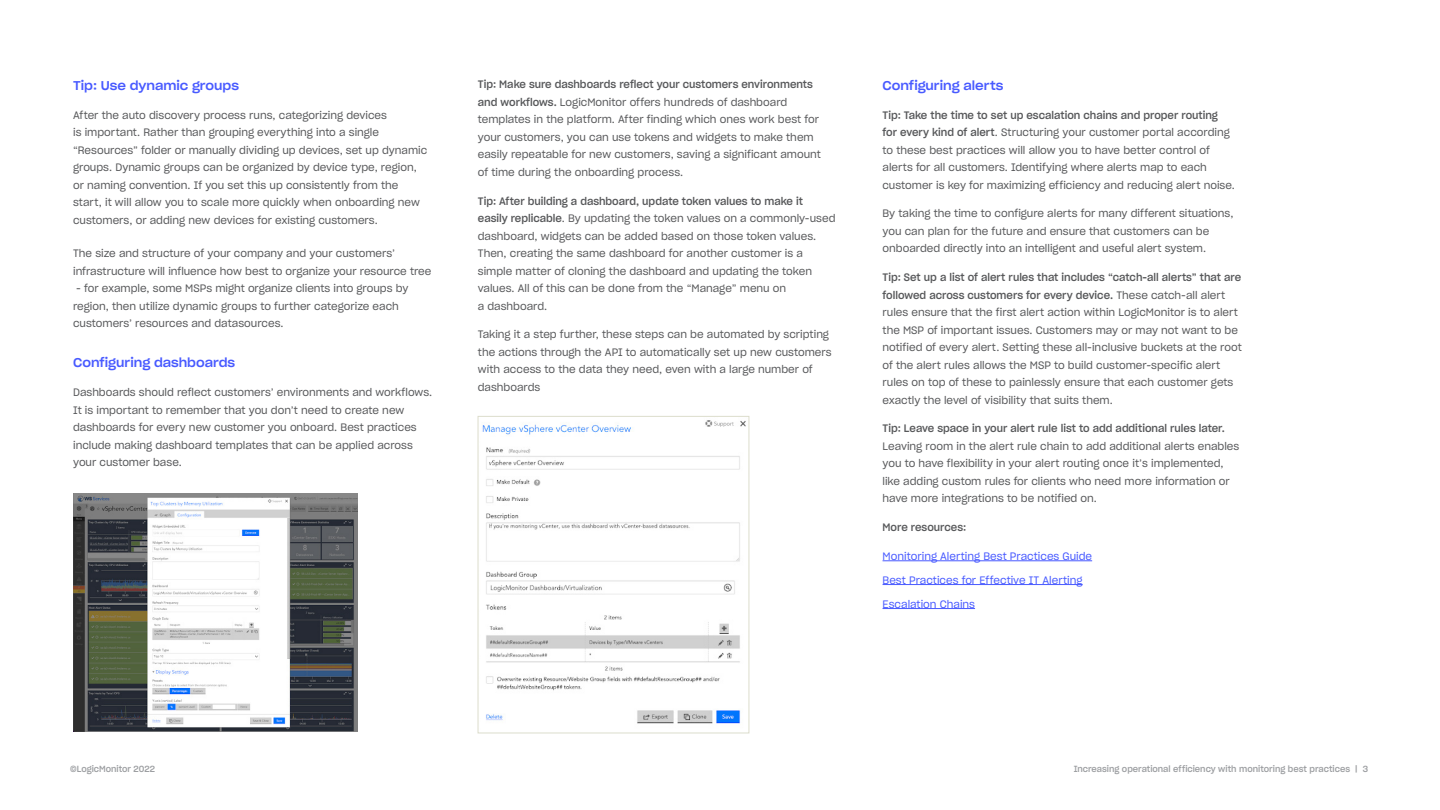
<style>
.page{position:relative;width:1440px;height:810px;background:#fff}
.page>*{position:absolute;margin:0;border:0;box-sizing:border-box;transform-origin:0 0}
.t1{font:12.5px "Sharp Grotesk Medium 21";color:#485aff}
.t2{font:10.62px/17.5px "Sharp Grotesk Book 19";color:#58595b}
.t3{font:10.62px/17.5px "Sharp Grotesk Medium 19";color:#58595b}
.t4{font:10.62px "Sharp Grotesk Book 19";color:#485aff}
.t5{font:8.75px "Sharp Grotesk Medium 19";color:#9d9fa2}
.s1{font-family:"Sharp Grotesk Medium 19"}
.s2{font-family:"Sharp Grotesk Book 19"}
</style>
<div class="page">
<img style="left:482px;top:420px;width:264px;height:304px">
<div style="left:478px;top:416px;width:271px;height:317px;border:1px solid #dcddcc"></div>
<img style="left:73px;top:493px;width:284px;height:238px">
<hr style="left:883px;top:561px;width:209px;height:1px;background:#485aff">
<hr style="left:883px;top:584px;width:200px;height:1px;background:#485aff">
<hr style="left:883px;top:608px;width:92px;height:1px;background:#485aff">
<p class="t1" style="left:73px;top:75px;width:167px">Tip: Use dynamic groups</p>
<p class="t2" style="left:73px;top:106px;width:356px">After the auto discovery process runs, categorizing devices<br>is important. Rather than grouping everything into a single “Resources” folder or manually dividing up devices, set up dynamic groups. Dynamic groups can be organized by device type, region, or naming convention. If you set this up consistently from the start, it will allow you to scale more quickly when onboarding new customers, or adding new devices for existing customers.</p>
<p class="t2" style="left:73px;top:245px;width:360px">The size and structure of your company and your customers’ infrastructure will influence how best to organize your resource tree</p>
<p class="t2" style="left:73px;top:280px;width:337px">- for example, some MSPs might organize clients into groups by region, then utilize dynamic groups to further categorize each customers’ resources and datasources.</p>
<p class="t1" style="left:73px;top:352px;width:164px">Configuring dashboards</p>
<p class="t2" style="left:73px;top:383px;width:361px">Dashboards should reflect customers’ environments and workflows.<br>It is important to remember that you don’t need to create new dashboards for every new customer you onboard. Best practices include making dashboard templates that can be applied across your customer base.</p>
<p class="t3" style="left:478px;top:76px;width:337px">Tip: Make sure dashboards reflect your customers environments</p>
<p class="t2" style="left:478px;top:93px;width:345px"><span class="s1">and workflows.</span> LogicMonitor offers hundreds of dashboard templates in the platform. After finding which ones work best for your customers, you can use tokens and widgets to make them easily repeatable for new customers, saving a significant amount of time during the onboarding process.</p>
<p class="t3" style="left:478px;top:192px;width:327px">Tip: After building a dashboard, update token values to make it</p>
<p class="t2" style="left:478px;top:209px;width:359px"><span class="s1">easily replicable</span>. By updating the token values on a commonly-used dashboard, widgets can be added based on those token values.<br>Then, creating the same dashboard for another customer is a simple matter of cloning the dashboard and updating the token values. All of this can be done from the “Manage” menu on<br>a dashboard.</p>
<p class="t2" style="left:478px;top:326px;width:355px">Taking it a step further, these steps can be automated by scripting the actions through the API to automatically set up new customers with access to the data they need, even with a large number of dashboards</p>
<p class="t1" style="left:883px;top:75px;width:122px">Configuring alerts</p>
<p class="t3" style="left:883px;top:106px;width:337px">Tip: Take the time to set up escalation chains and proper routing</p>
<p class="t2" style="left:883px;top:123px;width:354px"><span class="s1">for every kind of alert</span>. Structuring your customer portal according to these best practices will allow you to have better control of alerts for all customers. Identifying where alerts map to each customer is key for maximizing efficiency and reducing alert noise.</p>
<p class="t2" style="left:883px;top:205px;width:353px">By taking the time to configure alerts for many different situations, you can plan for the future and ensure that customers can be onboarded directly into an intelligent and useful alert system.</p>
<p class="t3" style="left:883px;top:268px;width:360px">Tip: Set up a list of alert rules that includes “catch-all alerts” that are followed across customers for every device. <span class="s2">These catch-all alert</span></p>
<p class="t2" style="left:883px;top:303px;width:361px">rules ensure that the first alert action within LogicMonitor is to alert the MSP of important issues. Customers may or may not want to be notified of every alert. Setting these all-inclusive buckets at the root of the alert rules allows the MSP to build customer-specific alert rules on top of these to painlessly ensure that each customer gets exactly the level of visibility that suits them.</p>
<p class="t3" style="left:883px;top:420px;width:344px">Tip: Leave space in your alert rule list to add additional rules later.</p>
<p class="t2" style="left:883px;top:437px;width:358px">Leaving room in the alert rule chain to add additional alerts enables you to have flexibility in your alert routing once it’s implemented, like adding custom rules for clients who need more information or have more integrations to be notified on.</p>
<p class="t3" style="left:883px;top:518px;width:85px">More resources:</p>
<p class="t4" style="left:883px;top:548px;width:211px">Monitoring Alerting Best Practices Guide</p>
<p class="t4" style="left:883px;top:572px;width:201px">Best Practices for Effective IT Alerting</p>
<p class="t4" style="left:883px;top:596px;width:94px">Escalation Chains</p>
<p class="t5" style="left:70px;top:762px;width:86px">©LogicMonitor 2022</p>
<p class="t5" style="left:1074px;top:762px;width:296px">Increasing operational efficiency with monitoring best practices | 3</p>
</div>
